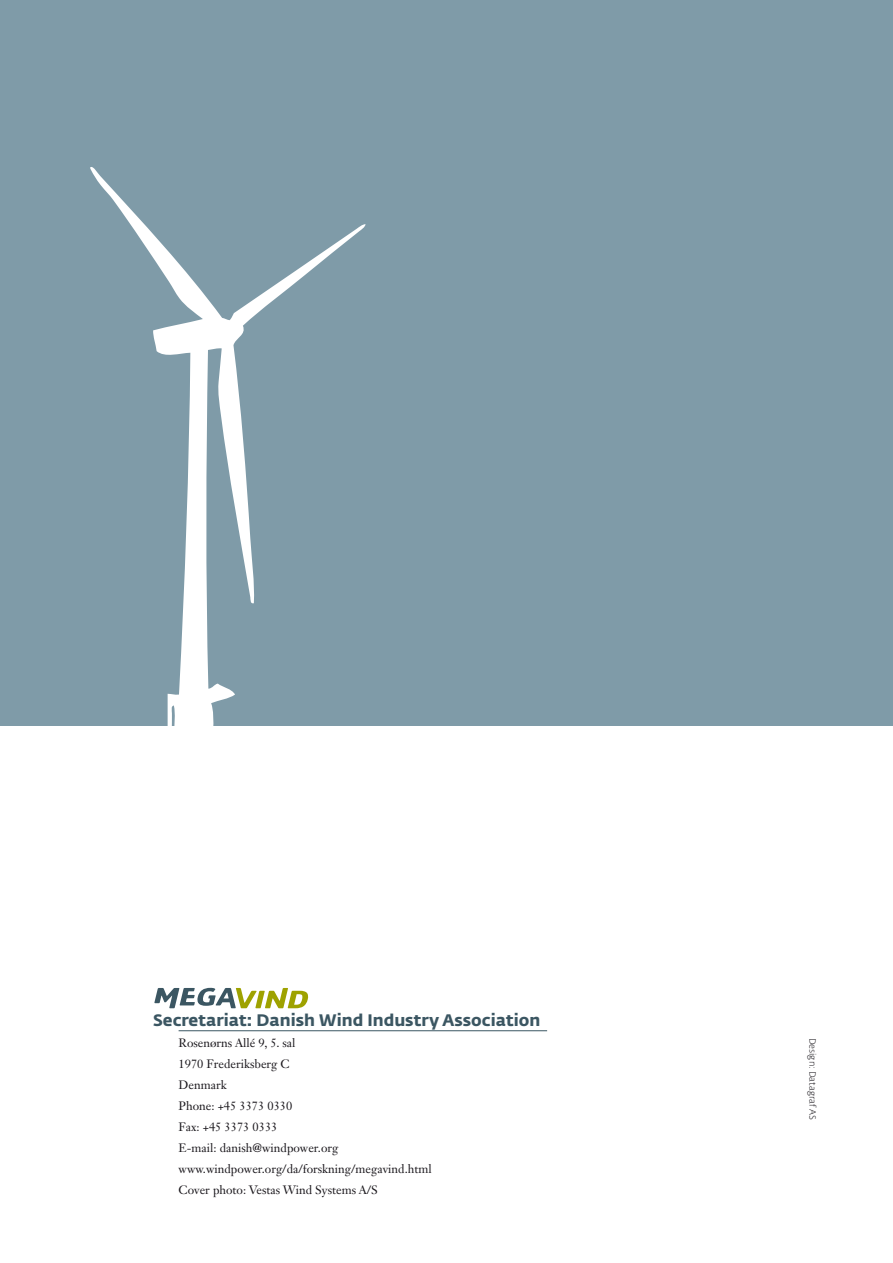
<style>
.page{position:relative;width:893px;height:1263px;background:#fff}
.page>*{position:absolute;margin:0;border:0;box-sizing:border-box;transform-origin:0 0}
.t1{font:16.5px "Fedra Sans Alt Bold TF";color:#3b5662}
.t2{font:12px/21px "Janson Text LT Std";color:#1a171c}
.t3{font:300 9px "Fedra Sans Alt";color:#1a171c}
</style>
<div class="page">
<div style="left:0;top:0;width:893px;height:726px;background:#7f9ba8"></div>
<svg style="left:90px;top:167px;width:276px;height:559px"></svg>
<hr style="left:179px;top:1030px;width:368px;height:1px;background:#3b5662">
<svg style="left:154px;top:988px;width:154px;height:20px"></svg>
<h1 class="t1" style="left:153px;top:1010px;width:389px">Secretariat: Danish Wind I ndustry Association</h1>
<p class="t2" style="left:179px;top:1032px;width:255px">Rosenørns Allé 9, 5. sal<br>1970 Frederiksberg C<br>Denmark<br>Phone: +45 3373 0330<br>Fax: +45 3373 0333<br>E-mail: danish@windpower.org www.windpower.org/da/forskning/megavind.html<br>Cover photo: Vestas Wind Systems A/S</p>
<p class="t3" style="left:817px;top:1037px;width:83px;rotate:90deg">Design: Datagraf AS</p>
</div>
